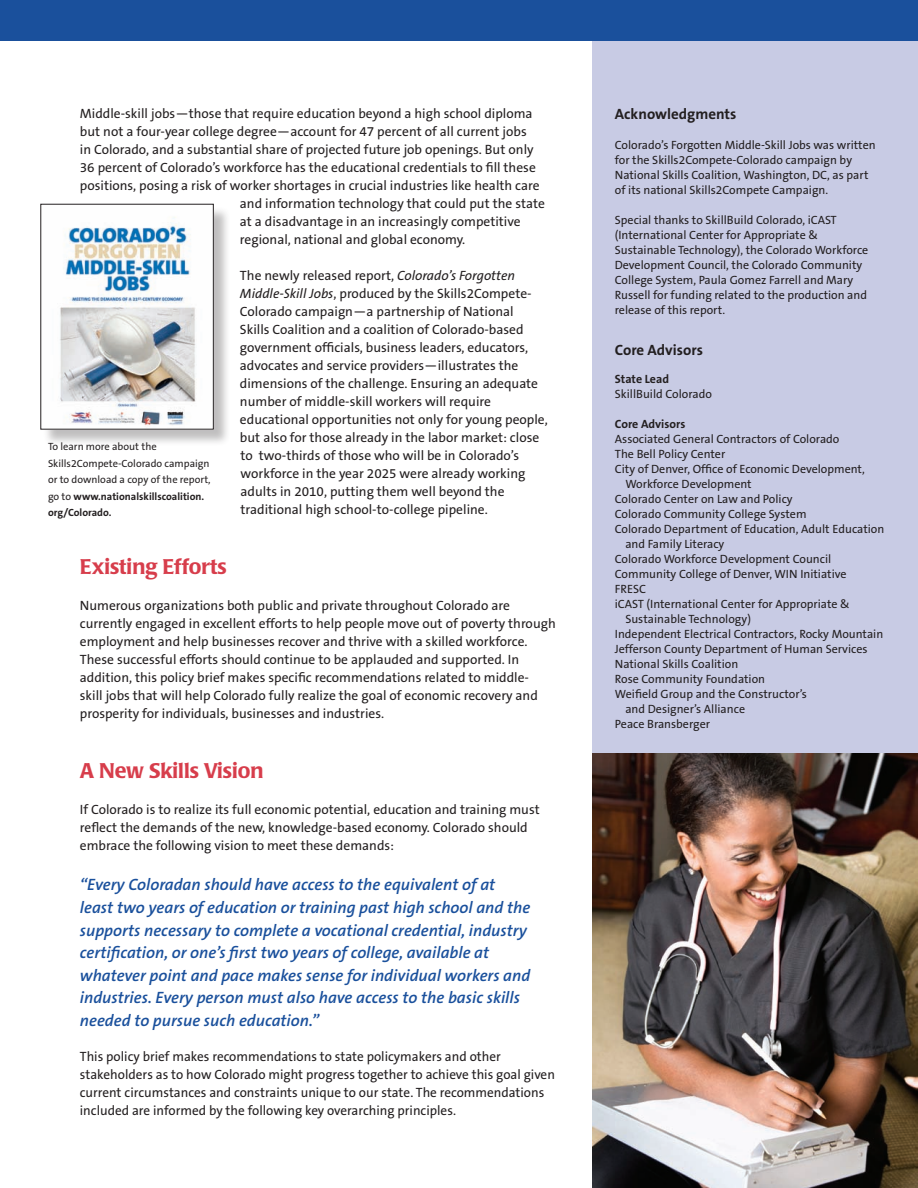
<style>
.page{position:relative;width:918px;height:1188px;background:#fff}
.page>*{position:absolute;margin:0;border:0;box-sizing:border-box;transform-origin:0 0}
.t1{font:500 21px "Poppl Laudatio";color:#d73d4b}
.t2{font:italic 600 16.5px/22.5px "The Sans B6";color:#1a509c}
.t3{font:700 15px "The Sans B7";color:#231f20}
.t4{font:13.5px/18px "The Sans B5 Plain";color:#231f20}
.t5{font:12px/15px "The Sans B5 Plain";color:#231f20}
.t6{font:700 12px "The Sans B7";color:#231f20}
.t7{font:10.5px/16.5px "The Sans B5 Plain";color:#231f20}
.t8{font:700 10.5px/16.5px "The Sans B7";color:#231f20}
.s1{font-style:italic}
.s2{font-family:"The Sans B5 Plain";font-weight:400}
</style>
<div class="page">
<div style="left:593px;top:0;width:325px;height:1188px;background:#c8cbe4"></div>
<div style="left:0;top:0;width:918px;height:40px;background:#1a509c"></div>
<img style="left:593px;top:754px;width:325px;height:434px">
<div style="left:42px;top:206px;width:189px;height:240px;background:#231f20;opacity:.29"></div>
<img style="left:41px;top:206px;width:172px;height:224px">
<p class="t4" style="left:80px;top:105px;width:454px">Middle-skill jobs—those that require education beyond a high school diploma</p>
<p class="t4" style="left:80px;top:123px;width:448px">but not a four-year college degree—account for 47 percent of all current jobs</p>
<p class="t4" style="left:80px;top:141px;width:455px">in Colorado, and a substantial share of projected future job openings. But only</p>
<p class="t4" style="left:80px;top:159px;width:457px">36 percent of Colorado’s workforce has the educational credentials to fill these</p>
<p class="t4" style="left:80px;top:177px;width:461px">positions, posing a risk of worker shortages in crucial industries like health care</p>
<p class="t4" style="left:240px;top:195px;width:306px">and information technology that could put the state</p>
<p class="t4" style="left:240px;top:213px;width:282px">at a disadvantage in an increasingly competitive</p>
<p class="t4" style="left:240px;top:231px;width:227px">regional, national and global economy.</p>
<p class="t4" style="left:240px;top:267px;width:309px">The newly released report, <span class="s1">Colorado’s Forgotten Middle-Skill Jobs</span>, produced by the Skills2Compete-Colorado campaign—a partnership of National<br>Skills Coalition and a coalition of Colorado-based government officials, business leaders, educators, advocates and service providers—illustrates the dimensions of the challenge. Ensuring an adequate number of middle-skill workers will require educational opportunities not only for young people, but also for those already in the labor market: close to two-thirds of those who will be in Colorado’s workforce in the year 2025 were already working adults in 2010, putting them well beyond the traditional high school-to-college pipeline.</p>
<p class="t7" style="left:48px;top:439px;width:164px">To learn more about the<br>Skills2Compete-Colorado campaign or to download a copy of the report,</p>
<p class="t8" style="left:48px;top:488px;width:158px"><span class="s2">go to</span> www.nationalskillscoalition. org/Colorado.</p>
<h1 class="t1" style="left:80px;top:555px;width:148px">Existing Efforts</h1>
<p class="t4" style="left:80px;top:597px;width:477px">Numerous organizations both public and private throughout Colorado are currently engaged in excellent efforts to help people move out of poverty through employment and help businesses recover and thrive with a skilled workforce.<br>These successful efforts should continue to be applauded and supported. In addition, this policy brief makes specific recommendations related to middle-<br>skill jobs that will help Colorado fully realize the goal of economic recovery and prosperity for individuals, businesses and industries.</p>
<h1 class="t1" style="left:80px;top:759px;width:185px">A New Skills Vision</h1>
<p class="t4" style="left:80px;top:801px;width:461px">If Colorado is to realize its full economic potential, education and training must reflect the demands of the new, knowledge-based economy. Colorado should embrace the following vision to meet these demands:</p>
<p class="t2" style="left:80px;top:874px;width:452px">“Every Coloradan should have access to the equivalent of at least two years of education or training past high school and the supports necessary to complete a vocational credential, industry certification, or one’s first two years of college, available at whatever point and pace makes sense for individual workers and industries. Every person must also have access to the basic skills needed to pursue such education.”</p>
<p class="t4" style="left:80px;top:1048px;width:477px">This policy brief makes recommendations to state policymakers and other stakeholders as to how Colorado might progress together to achieve this goal given current circumstances and constraints unique to our state. The recommendations included are informed by the following key overarching principles.</p>
<p class="t3" style="left:615px;top:106px;width:123px">Acknowledgments</p>
<p class="t5" style="left:615px;top:138px;width:262px">Colorado’s Forgotten Middle-Skill Jobs was written for the Skills2Compete-Colorado campaign by National Skills Coalition, Washington, DC, as part of its national Skills2Compete Campaign.</p>
<p class="t5" style="left:615px;top:213px;width:255px">Special thanks to SkillBuild Colorado, iCAST (International Center for Appropriate &amp; Sustainable Technology), the Colorado Workforce Development Council, the Colorado Community College System, Paula Gomez Farrell and Mary Russell for funding related to the production and release of this report.</p>
<p class="t3" style="left:615px;top:342px;width:90px">Core Advisors</p>
<p class="t6" style="left:615px;top:373px;width:56px">State Lead</p>
<p class="t5" style="left:615px;top:387px;width:99px">SkillBuild Colorado</p>
<p class="t6" style="left:615px;top:418px;width:72px">Core Advisors</p>
<p class="t5" style="left:615px;top:432px;width:226px">Associated General Contractors of Colorado</p>
<p class="t5" style="left:615px;top:447px;width:112px">The Bell Policy Center</p>
<p class="t5" style="left:615px;top:462px;width:251px">City of Denver, Office of Economic Development,</p>
<p class="t5" style="left:625px;top:477px;width:128px">Workforce Development</p>
<p class="t5" style="left:615px;top:492px;width:179px">Colorado Center on Law and Policy</p>
<p class="t5" style="left:615px;top:507px;width:193px">Colorado Community College System</p>
<p class="t5" style="left:615px;top:522px;width:271px">Colorado Department of Education, Adult Education</p>
<p class="t5" style="left:625px;top:537px;width:101px">and Family Literacy</p>
<p class="t5" style="left:615px;top:552px;width:218px">Colorado Workforce Development Council</p>
<p class="t5" style="left:615px;top:567px;width:233px">Community College of Denver, WIN Initiative</p>
<p class="t5" style="left:615px;top:582px;width:33px">FRESC</p>
<p class="t5" style="left:615px;top:597px;width:236px">iCAST (International Center for Appropriate &amp;</p>
<p class="t5" style="left:625px;top:612px;width:127px">Sustainable Technology)</p>
<p class="t5" style="left:615px;top:627px;width:270px">Independent Electrical Contractors, Rocky Mountain</p>
<p class="t5" style="left:615px;top:642px;width:254px">Jefferson County Department of Human Services</p>
<p class="t5" style="left:615px;top:657px;width:125px">National Skills Coalition</p>
<p class="t5" style="left:615px;top:672px;width:152px">Rose Community Foundation</p>
<p class="t5" style="left:615px;top:687px;width:194px">Weifield Group and the Constructor’s</p>
<p class="t5" style="left:625px;top:702px;width:121px">and Designer’s Alliance</p>
<p class="t5" style="left:615px;top:717px;width:97px">Peace Bransberger</p>
</div>
